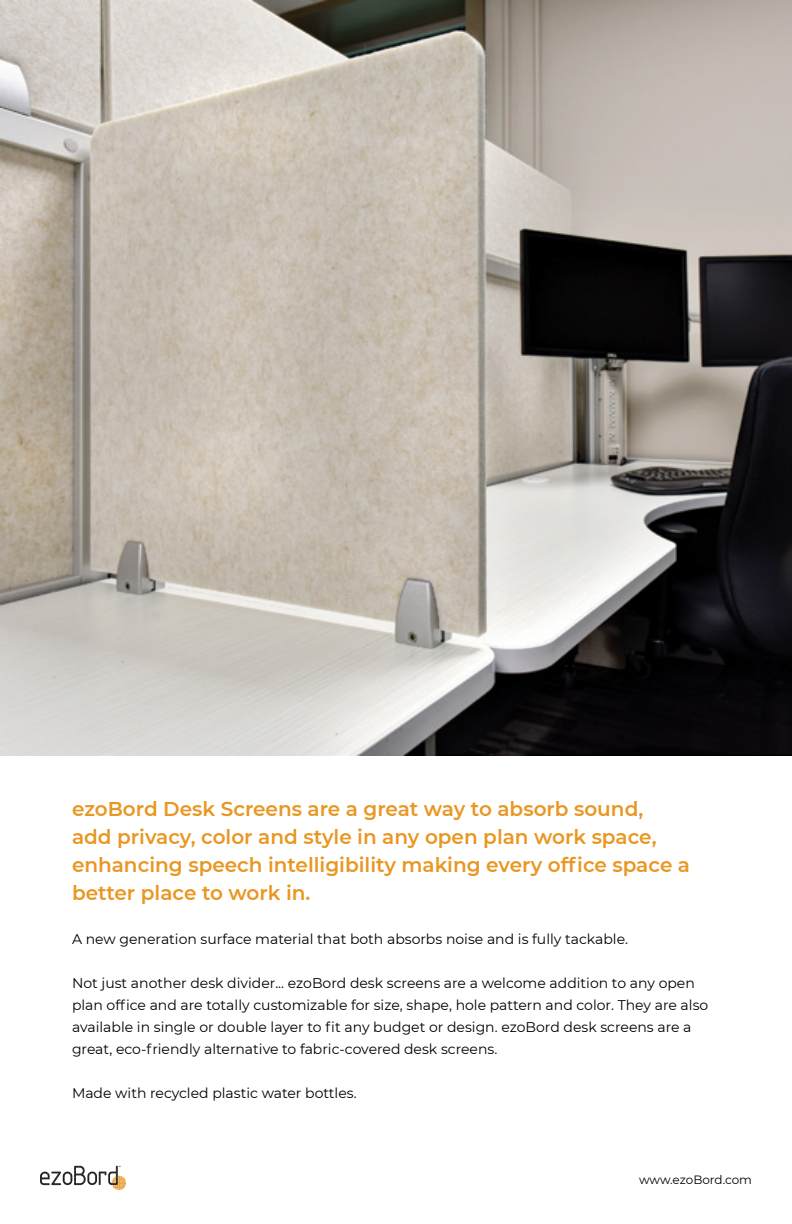
<style>
.page{position:relative;width:792px;height:1224px;background:#fff}
.page>*{position:absolute;margin:0;border:0;box-sizing:border-box;transform-origin:0 0}
.t1{font:600 20px/28px "Montserrat";color:#e99723}
.t2{font:14px/22px "Montserrat";color:#000}
.t3{font:12px "Montserrat";letter-spacing:-.005em;color:#000}
</style>
<div class="page">
<img style="left:0;top:0;width:792px;height:756px">
<svg style="left:40px;top:1166px;width:86px;height:24px"></svg>
<h1 class="t1" style="left:72px;top:794px;width:620px">ezoBord Desk Screens are a great way to absorb sound,<br>add privacy, color and style in any open plan work space, enhancing speech intelligibility making every office space a better place to work in.</h1>
<p class="t2" style="left:72px;top:928px;width:558px">A new generation surface material that both absorbs noise and is fully tackable.</p>
<p class="t2" style="left:72px;top:972px;width:638px">Not just another desk divider... ezoBord desk screens are a welcome addition to any open plan office and are totally customizable for size, shape, hole pattern and color. They are also available in single or double layer to fit any budget or design. ezoBord desk screens are a great, eco-friendly alternative to fabric-covered desk screens.</p>
<p class="t2" style="left:72px;top:1082px;width:286px">Made with recycled plastic water bottles.</p>
<p class="t3" style="left:639px;top:1171px;width:114px">www.ezoBord.com</p>
</div>
